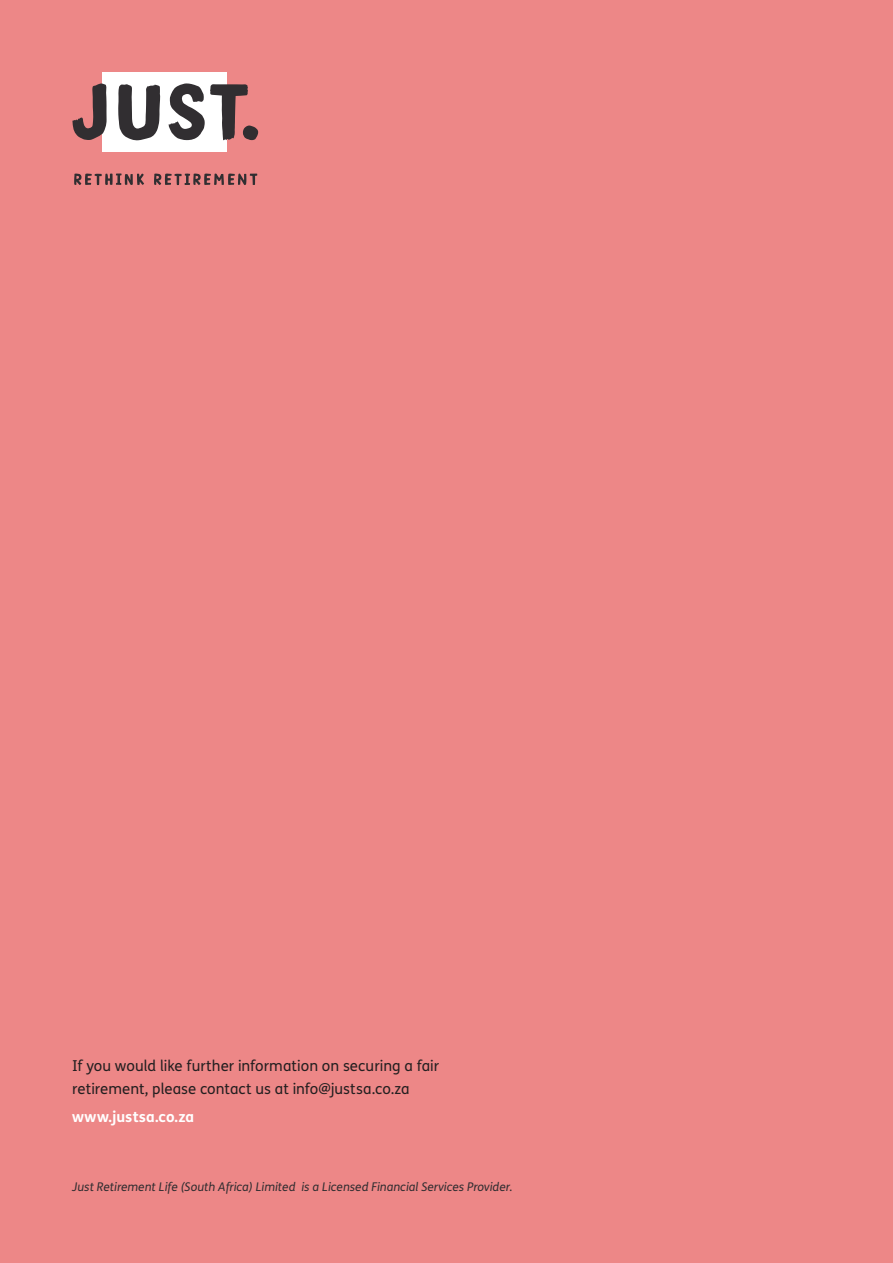
<style>
.page{position:relative;width:893px;height:1263px;background:#ed8787}
.page>*{position:absolute;margin:0;border:0;box-sizing:border-box;transform-origin:0 0}
.t1{font:15px/22.5px "Just Sans";color:#231f20}
.t2{font:700 15px "Just Sans";letter-spacing:.005em;color:#fff}
.t3{font:italic 12px "Just Sans";color:#312e31}
</style>
<div class="page">
<div style="left:102px;top:72px;width:125px;height:80px;background:#fff"></div>
<svg style="left:72px;top:83px;width:35px;height:57px"></svg>
<svg style="left:118px;top:84px;width:42px;height:56px"></svg>
<svg style="left:169px;top:83px;width:89px;height:58px"></svg>
<svg style="left:74px;top:173px;width:70px;height:12px"></svg>
<svg style="left:154px;top:174px;width:103px;height:11px"></svg>
<p class="t1" style="left:72px;top:1054px;width:368px">If you would like further information on securing a fair retirement, please contact us at info@justsa.co.za</p>
<p class="t2" style="left:72px;top:1105px;width:123px">www.justsa.co.za</p>
<p class="t3" style="left:72px;top:1178px;width:442px">Just Retirement Life (South Africa) Limited is a Licensed Financial Services Provider.</p>
</div>
